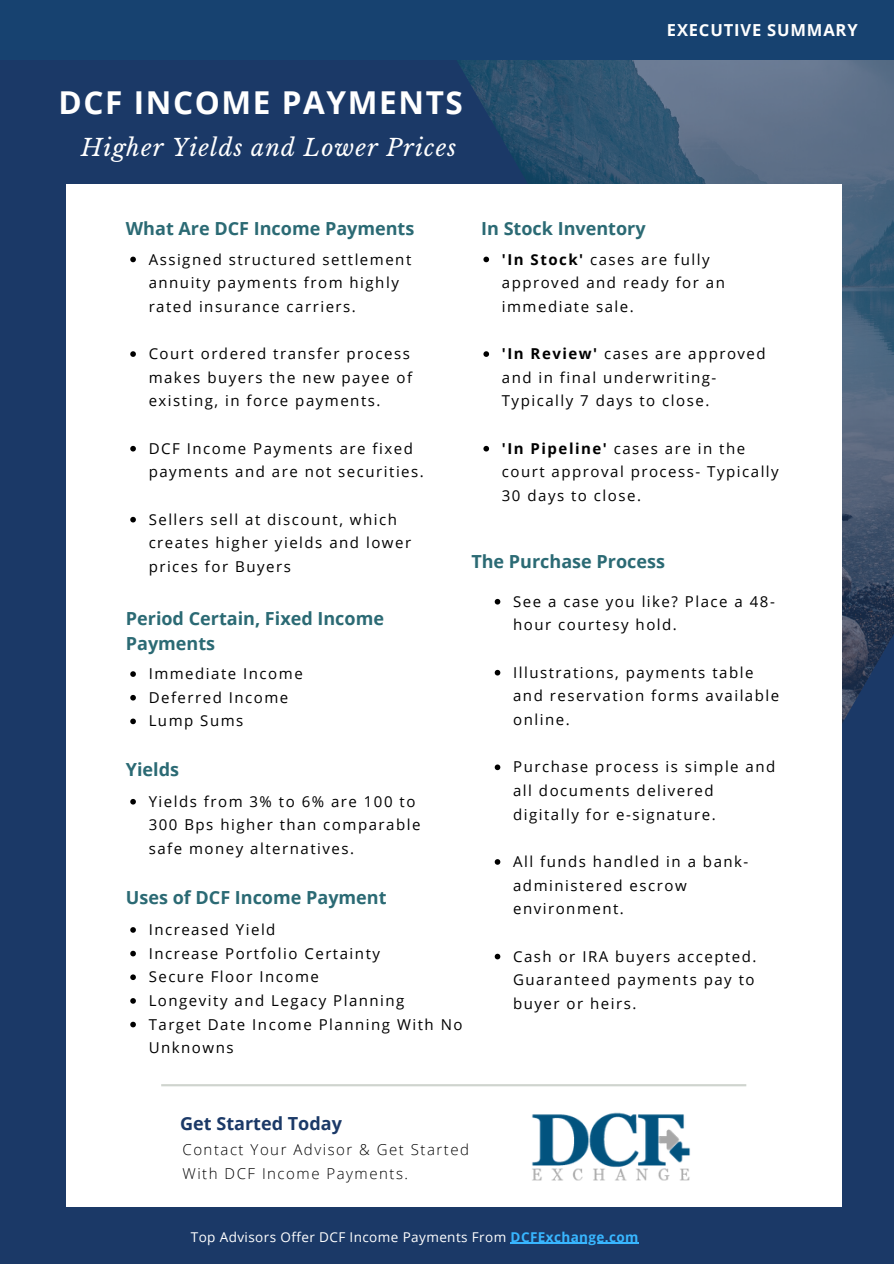
<style>
.page{position:relative;width:894px;height:1264px;background:#fff}
.page>*{position:absolute;margin:0;border:0;box-sizing:border-box;transform-origin:0 0}
.t1{font:700 31.5px "Open Sans";letter-spacing:.05em;color:#fff}
.t2{font:italic 23.25px "Libre Baskerville";letter-spacing:.05em;color:#fff}
.t3{font:700 18px/24.8px "Open Sans";color:#2b6a74}
.t4{font:700 18px "Open Sans";color:#1b3967}
.t5{font:700 16.5px "Open Sans";letter-spacing:.05em;color:#fff}
.t6{font:15px/23.7px "Open Sans";letter-spacing:.1em;color:#000}
.t7{font:300 15px/23.7px "Open Sans";letter-spacing:.1em;color:#000}
.t8{font:13.5px "Open Sans";letter-spacing:.03em;color:#fff}
.s1{font-weight:700}
.s2{font-weight:700;color:#38b6ff}
</style>
<div class="page">
<div style="left:0;top:0;width:893px;height:1263px;background:#1b3967"></div>
<img style="left:457px;top:60px;width:436px;height:663px">
<div style="left:0;top:0;width:893px;height:59px;background:#174270"></div>
<div style="left:66px;top:184px;width:776px;height:1022px;background:#fff"></div>
<svg style="left:161px;top:1084px;width:585px;height:2px"></svg>
<img style="left:532px;top:1112px;width:158px;height:69px">
<svg style="left:130px;top:257px;width:6px;height:5px"></svg>
<svg style="left:130px;top:351px;width:6px;height:6px"></svg>
<svg style="left:130px;top:446px;width:6px;height:5px"></svg>
<svg style="left:130px;top:517px;width:6px;height:5px"></svg>
<svg style="left:483px;top:257px;width:6px;height:5px"></svg>
<svg style="left:483px;top:351px;width:6px;height:6px"></svg>
<svg style="left:483px;top:446px;width:6px;height:5px"></svg>
<svg style="left:494px;top:599px;width:6px;height:5px"></svg>
<svg style="left:494px;top:670px;width:6px;height:5px"></svg>
<svg style="left:494px;top:764px;width:6px;height:6px"></svg>
<svg style="left:494px;top:859px;width:6px;height:5px"></svg>
<svg style="left:494px;top:953px;width:6px;height:6px"></svg>
<svg style="left:130px;top:927px;width:6px;height:5px"></svg>
<svg style="left:130px;top:950px;width:6px;height:6px"></svg>
<svg style="left:130px;top:974px;width:6px;height:6px"></svg>
<svg style="left:130px;top:998px;width:6px;height:5px"></svg>
<svg style="left:130px;top:1021px;width:6px;height:6px"></svg>
<svg style="left:130px;top:671px;width:6px;height:6px"></svg>
<svg style="left:130px;top:695px;width:6px;height:5px"></svg>
<svg style="left:130px;top:718px;width:6px;height:6px"></svg>
<svg style="left:130px;top:799px;width:6px;height:5px"></svg>
<hr style="left:510px;top:1242px;width:128px;height:1px;background:#38b6ff">
<h1 class="t1" style="left:59px;top:81px;width:405px">DCF INCOME PAYMENTS</h1>
<h2 class="t2" style="left:81px;top:133px;width:376px">Higher Yields and Lower Prices</h2>
<p class="t5" style="left:666px;top:18px;width:192px">EXECUTIVE SUMMARY</p>
<p class="t3" style="left:126px;top:216px;width:290px">What Are DCF Income Payments</p>
<p class="t6" style="left:149px;top:247px;width:264px">Assigned structured settlement annuity payments from highly rated insurance carriers.</p>
<p class="t6" style="left:149px;top:341px;width:265px">Court ordered transfer process makes buyers the new payee of existing, in force payments.</p>
<p class="t6" style="left:149px;top:436px;width:277px">DCF Income Payments are fixed payments and are not securities.</p>
<p class="t6" style="left:149px;top:507px;width:264px">Sellers sell at discount, which creates higher yields and lower prices for Buyers</p>
<p class="t3" style="left:126px;top:605px;width:259px">Period Certain, Fixed Income<br>Payments</p>
<p class="t6" style="left:149px;top:661px;width:155px">Immediate Income<br>Deferred Income<br>Lump Sums</p>
<p class="t3" style="left:126px;top:757px;width:55px">Yields</p>
<p class="t6" style="left:149px;top:789px;width:273px">Yields from 3% to 6% are 100 to<br>300 Bps higher than comparable safe money alternatives.</p>
<p class="t3" style="left:126px;top:884px;width:262px">Uses of DCF Income Payment</p>
<p class="t6" style="left:149px;top:917px;width:315px">Increased Yield<br>Increase Portfolio Certainty<br>Secure Floor Income<br>Longevity and Legacy Planning<br>Target Date Income Planning With No<br>Unknowns</p>
<p class="t3" style="left:481px;top:216px;width:166px">In Stock Inventory</p>
<p class="t6" style="left:501px;top:247px;width:224px"><span class="s1">'In Stock'</span> cases are fully approved and ready for an immediate sale.</p>
<p class="t6" style="left:501px;top:341px;width:265px"><span class="s1">'In Review'</span> cases are approved and in final underwriting-<br>Typically 7 days to close.</p>
<p class="t6" style="left:501px;top:436px;width:278px"><span class="s1">'In Pipeline'</span> cases are in the court approval process- Typically<br>30 days to close.</p>
<p class="t3" style="left:471px;top:549px;width:195px">The Purchase Process</p>
<p class="t6" style="left:513px;top:589px;width:263px">See a case you like? Place a 48- hour courtesy hold.</p>
<p class="t6" style="left:513px;top:660px;width:267px">Illustrations, payments table and reservation forms available online.</p>
<p class="t6" style="left:513px;top:754px;width:264px">Purchase process is simple and all documents delivered digitally for e-signature.</p>
<p class="t6" style="left:513px;top:849px;width:237px">All funds handled in a bank&shy;administered escrow environment.</p>
<p class="t6" style="left:513px;top:944px;width:245px">Cash or IRA buyers accepted.<br>Guaranteed payments pay to buyer or heirs.</p>
<p class="t4" style="left:180px;top:1110px;width:163px">Get Started Today</p>
<p class="t7" style="left:182px;top:1137px;width:288px">Contact Your Advisor &amp; Get Started<br>With DCF Income Payments.</p>
<p class="t8" style="left:191px;top:1227px;width:449px">Top Advisors Offer DCF Income Payments From <span class="s2">DCFExchange.com</span></p>
</div>
